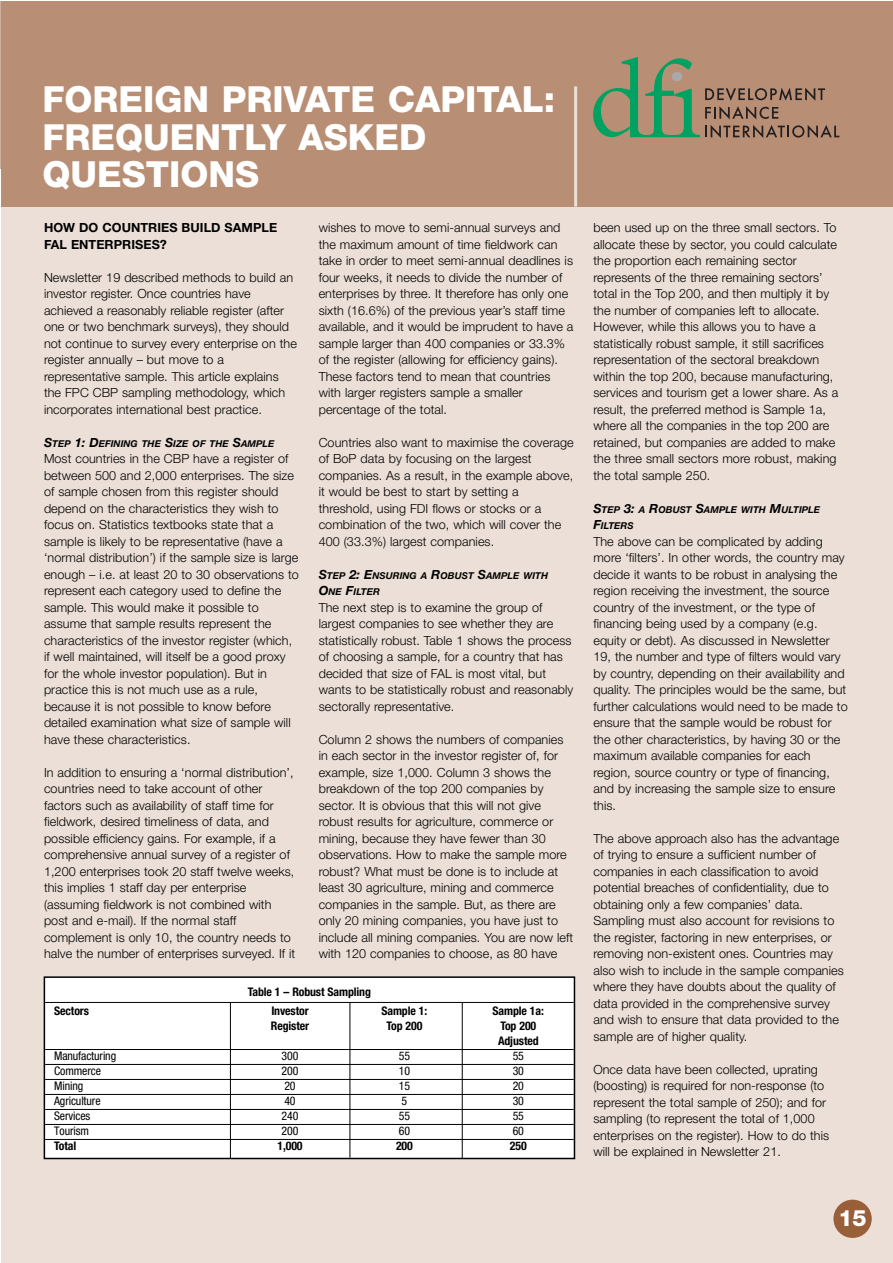
<style>
.page{position:relative;width:893px;height:1263px;background:#fff}
.page>*{position:absolute;margin:0;border:0;box-sizing:border-box;transform-origin:0 0}
.t1{font:800 36px/37.5px "Helvetica Neue";color:#fff}
.t2{font:800 22.5px "Helvetica Neue";color:#fff}
.t3{font:300 12.6px/16.5px "Helvetica Neue";letter-spacing:.005em;color:#000}
.t4{font:700 12.6px/16.5px "Helvetica Neue";letter-spacing:.005em;color:#000}
.t5{font:700 condensed 11.85px/15px "Helvetica Neue";letter-spacing:-.01em;color:#000}
.t6{font:condensed 11.85px "Helvetica Neue";letter-spacing:-.01em;color:#000}
.t7{font:italic 700 9.45px/16.5px "Helvetica Neue";letter-spacing:.005em;color:#000}
.s1{font-size:12.6px}
</style>
<div class="page">
<div style="left:1px;top:169px;width:891px;height:1094px;background:#ebdfd7"></div>
<div style="left:833px;top:1200px;width:39px;height:38px;background:#995f39;border-radius:50%"></div>
<div style="left:2px;top:1px;width:890px;height:206px;background:#b88f75"></div>
<hr style="left:574px;top:86px;width:3px;height:121px;background:#ebdfd7">
<svg style="left:593px;top:57px;width:246px;height:81px"></svg>
<div style="left:44px;top:977px;width:530px;height:181px;background:#fff"></div>
<hr style="left:45px;top:1002px;width:529px;height:1px;background:#000">
<hr style="left:45px;top:1049px;width:529px;height:1px;background:#000">
<hr style="left:45px;top:1064px;width:529px;height:1px;background:#000">
<hr style="left:45px;top:1079px;width:529px;height:1px;background:#000">
<hr style="left:45px;top:1094px;width:529px;height:1px;background:#000">
<hr style="left:45px;top:1109px;width:529px;height:1px;background:#000">
<hr style="left:45px;top:1124px;width:529px;height:1px;background:#000">
<hr style="left:45px;top:1139px;width:529px;height:1px;background:#000">
<div style="left:44px;top:976px;width:531px;height:183px;border:2px solid #000"></div>
<hr style="left:350px;top:1002px;width:1px;height:155px;background:#000">
<hr style="left:462px;top:1002px;width:1px;height:156px;background:#000">
<hr style="left:230px;top:1002px;width:1px;height:156px;background:#000">
<h1 class="t1" style="left:43px;top:84px;width:514px">FOREIGN PRIVATE CAPITAL:<br>FREQUENTLY ASKED<br>QUESTIONS</h1>
<p class="t4" style="left:44px;top:221px;width:235px">HOW DO COUNTRIES BUILD SAMPLE<br>FAL ENTERPRISES?</p>
<p class="t3" style="left:44px;top:270px;width:254px">Newsletter 19 described methods to build an investor register. Once countries have achieved a reasonably reliable register (after one or two benchmark surveys), they should not continue to survey every enterprise on the register annually – but move to a representative sample. This article explains the FPC CBP sampling methodology, which incorporates international best practice.</p>
<p class="t7" style="left:44px;top:436px;width:232px"><span class="s1">S</span>TEP <span class="s1">1: D</span>EFINING THE <span class="s1">S</span>IZE OF THE <span class="s1">S</span>AMPLE</p>
<p class="t3" style="left:44px;top:452px;width:256px">Most countries in the CBP have a register of between 500 and 2,000 enterprises. The size of sample chosen from this register should depend on the characteristics they wish to focus on. Statistics textbooks state that a sample is likely to be representative (have a ‘normal distribution’) if the sample size is large enough – i.e. at least 20 to 30 observations to represent each category used to define the sample. This would make it possible to assume that sample results represent the characteristics of the investor register (which, if well maintained, will itself be a good proxy for the whole investor population). But in practice this is not much use as a rule, because it is not possible to know before detailed examination what size of sample will have these characteristics.</p>
<p class="t3" style="left:44px;top:765px;width:253px">In addition to ensuring a ‘normal distribution’, countries need to take account of other factors such as availability of staff time for fieldwork, desired timeliness of data, and possible efficiency gains. For example, if a comprehensive annual survey of a register of 1,200 enterprises took 20 staff twelve weeks, this implies 1 staff day per enterprise (assuming fieldwork is not combined with post and e-mail). If the normal staff complement is only 10, the country needs to halve the number of enterprises surveyed. If it</p>
<p class="t3" style="left:319px;top:221px;width:256px">wishes to move to semi-annual surveys and the maximum amount of time fieldwork can take in order to meet semi-annual deadlines is four weeks, it needs to divide the number of enterprises by three. It therefore has only one sixth (16.6%) of the previous year’s staff time available, and it would be imprudent to have a sample larger than 400 companies or 33.3% of the register (allowing for efficiency gains).<br>These factors tend to mean that countries with larger registers sample a smaller percentage of the total.</p>
<p class="t3" style="left:319px;top:435px;width:256px">Countries also want to maximise the coverage of BoP data by focusing on the largest companies. As a result, in the example above, it would be best to start by setting a threshold, using FDI flows or stocks or a combination of the two, which will cover the 400 (33.3%) largest companies.</p>
<p class="t7" style="left:319px;top:568px;width:231px"><span class="s1">S</span>TEP <span class="s1">2: E</span>NSURING A <span class="s1">R</span>OBUST <span class="s1">S</span>AMPLE WITH<br><span class="s1">O</span>NE <span class="s1">F</span>ILTER</p>
<p class="t3" style="left:319px;top:600px;width:256px">The next step is to examine the group of largest companies to see whether they are statistically robust. Table 1 shows the process of choosing a sample, for a country that has decided that size of FAL is most vital, but wants to be statistically robust and reasonably sectorally representative.</p>
<p class="t3" style="left:319px;top:732px;width:256px">Column 2 shows the numbers of companies in each sector in the investor register of, for example, size 1,000. Column 3 shows the breakdown of the top 200 companies by sector. It is obvious that this will not give robust results for agriculture, commerce or mining, because they have fewer than 30 observations. How to make the sample more robust? What must be done is to include at least 30 agriculture, mining and commerce companies in the sample. But, as there are only 20 mining companies, you have just to include all mining companies. You are now left with 120 companies to choose, as 80 have</p>
<p class="t5" style="left:248px;top:985px;width:125px">Table 1 – Robust Sampling</p>
<p class="t5" style="left:54px;top:1005px;width:36px">Sectors</p>
<p class="t5" style="left:271px;top:1005px;width:39px">Investor</p>
<p class="t5" style="left:381px;top:1005px;width:47px">Sample 1:</p>
<p class="t5" style="left:493px;top:1005px;width:53px">Sample 1a:</p>
<p class="t5" style="left:271px;top:1020px;width:40px">Register</p>
<p class="t5" style="left:386px;top:1020px;width:37px">Top 200</p>
<p class="t5" style="left:498px;top:1020px;width:42px">Top 200<br>Adjusted</p>
<p class="t6" style="left:54px;top:1052px;width:63px">Manufacturing</p>
<p class="t6" style="left:282px;top:1052px;width:18px">300</p>
<p class="t6" style="left:399px;top:1052px;width:13px">55</p>
<p class="t6" style="left:513px;top:1052px;width:13px">55</p>
<p class="t6" style="left:54px;top:1067px;width:48px">Commerce</p>
<p class="t6" style="left:282px;top:1067px;width:18px">200</p>
<p class="t6" style="left:399px;top:1067px;width:13px">10</p>
<p class="t6" style="left:513px;top:1067px;width:13px">30</p>
<p class="t6" style="left:54px;top:1082px;width:31px">Mining</p>
<p class="t6" style="left:284px;top:1082px;width:13px">20</p>
<p class="t6" style="left:399px;top:1082px;width:13px">15</p>
<p class="t6" style="left:513px;top:1082px;width:13px">20</p>
<p class="t6" style="left:54px;top:1097px;width:48px">Agriculture</p>
<p class="t6" style="left:284px;top:1097px;width:13px">40</p>
<p class="t6" style="left:402px;top:1097px;width:7px">5</p>
<p class="t6" style="left:513px;top:1097px;width:13px">30</p>
<p class="t6" style="left:54px;top:1112px;width:38px">Services</p>
<p class="t6" style="left:282px;top:1112px;width:18px">240</p>
<p class="t6" style="left:399px;top:1112px;width:13px">55</p>
<p class="t6" style="left:513px;top:1112px;width:13px">55</p>
<p class="t6" style="left:54px;top:1127px;width:36px">Tourism</p>
<p class="t6" style="left:282px;top:1127px;width:18px">200</p>
<p class="t6" style="left:399px;top:1127px;width:13px">60</p>
<p class="t6" style="left:513px;top:1127px;width:13px">60</p>
<p class="t5" style="left:54px;top:1140px;width:24px">Total</p>
<p class="t5" style="left:277px;top:1140px;width:27px">1,000</p>
<p class="t5" style="left:396px;top:1140px;width:18px">200</p>
<p class="t5" style="left:510px;top:1140px;width:18px">250</p>
<p class="t3" style="left:593px;top:221px;width:247px">been used up on the three small sectors. To allocate these by sector, you could calculate the proportion each remaining sector represents of the three remaining sectors’ total in the Top 200, and then multiply it by the number of companies left to allocate.<br>However, while this allows you to have a statistically robust sample, it still sacrifices representation of the sectoral breakdown within the top 200, because manufacturing, services and tourism get a lower share. As a result, the preferred method is Sample 1a, where all the companies in the top 200 are retained, but companies are added to make the three small sectors more robust, making the total sample 250.</p>
<p class="t7" style="left:593px;top:502px;width:228px"><span class="s1">S</span>TEP <span class="s1">3:</span> A <span class="s1">R</span>OBUST <span class="s1">S</span>AMPLE WITH <span class="s1">M</span>ULTIPLE<br><span class="s1">F</span>ILTERS</p>
<p class="t3" style="left:593px;top:534px;width:256px">The above can be complicated by adding more ‘filters’. In other words, the country may decide it wants to be robust in analysing the region receiving the investment, the source country of the investment, or the type of financing being used by a company (e.g. equity or debt). As discussed in Newsletter 19, the number and type of filters would vary by country, depending on their availability and quality. The principles would be the same, but further calculations would need to be made to ensure that the sample would be robust for the other characteristics, by having 30 or the maximum available companies for each region, source country or type of financing, and by increasing the sample size to ensure this.</p>
<p class="t3" style="left:593px;top:831px;width:252px">The above approach also has the advantage of trying to ensure a sufficient number of companies in each classification to avoid potential breaches of confidentiality, due to obtaining only a few companies’ data.<br>Sampling must also account for revisions to the register, factoring in new enterprises, or removing non-existent ones. Countries may also wish to include in the sample companies where they have doubts about the quality of data provided in the comprehensive survey and wish to ensure that data provided to the sample are of higher quality.</p>
<p class="t3" style="left:593px;top:1062px;width:237px">Once data have been collected, uprating (boosting) is required for non-response (to represent the total sample of 250); and for sampling (to represent the total of 1,000 enterprises on the register). How to do this will be explained in Newsletter 21.</p>
<h2 class="t2" style="left:838px;top:1210px;width:30px">15</h2>
</div>
